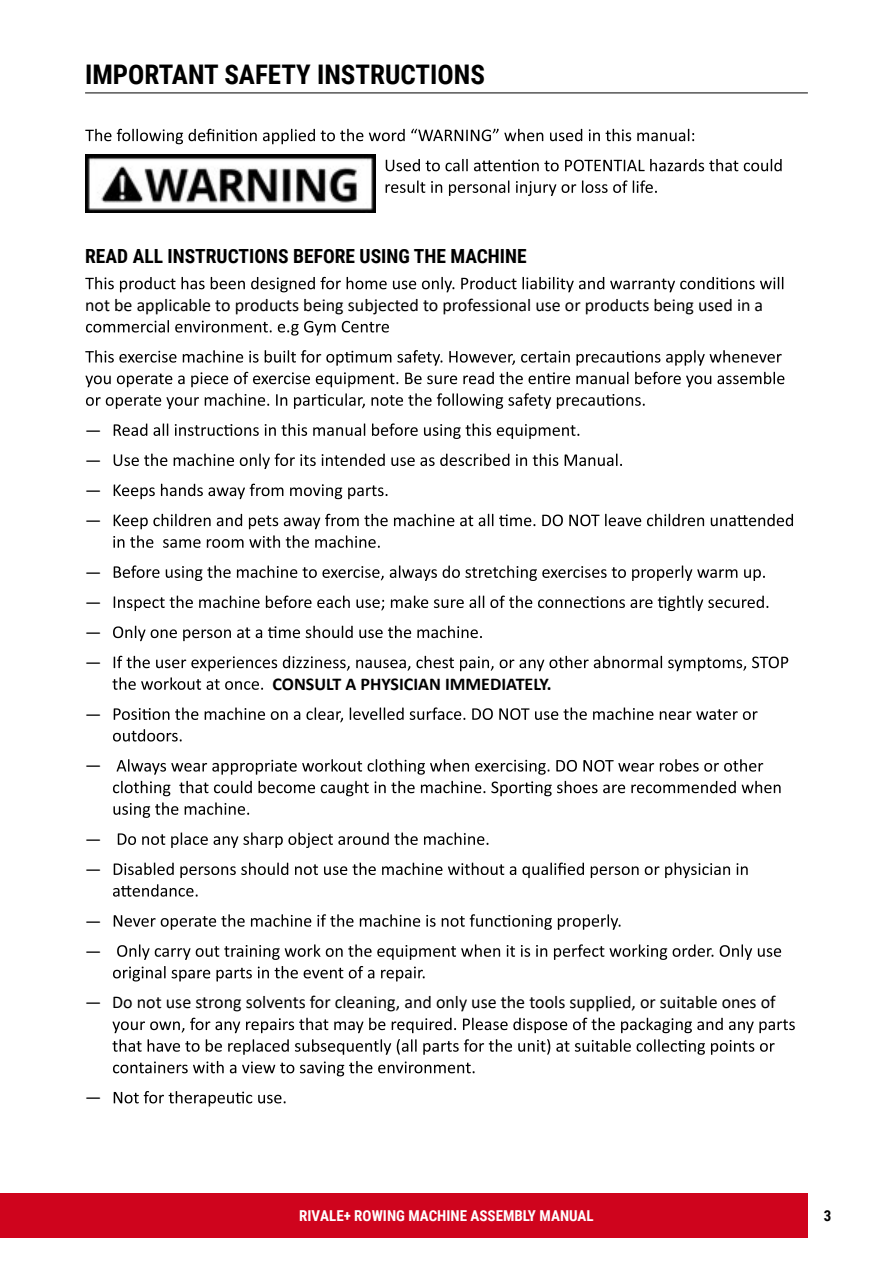
<style>
.page{position:relative;width:893px;height:1263px;background:#fff}
.page>*{position:absolute;margin:0;border:0;box-sizing:border-box;transform-origin:0 0}
.t1{font:700 27px "Roboto Condensed";color:#000}
.t2{font:700 19.5px "Roboto Condensed";color:#000}
.t3{font:18px/30.2px "Calibri";color:#000;text-align:justify}
.t4{font:700 18px "Calibri";color:#000}
.t5{font:700 15px "Roboto Condensed";color:#fff}
.t6{font:700 15px "Roboto Condensed";color:#000}
</style>
<div class="page">
<div style="left:3px;top:1193px;width:805px;height:45px;background:#cf041d"></div>
<svg style="left:85px;top:129px;width:609px;height:15px"></svg>
<svg style="left:386px;top:159px;width:396px;height:12px"></svg>
<svg style="left:386px;top:180px;width:271px;height:16px"></svg>
<svg style="left:85px;top:277px;width:698px;height:15px"></svg>
<svg style="left:86px;top:320px;width:303px;height:16px"></svg>
<svg style="left:85px;top:350px;width:697px;height:16px"></svg>
<svg style="left:85px;top:372px;width:699px;height:15px"></svg>
<svg style="left:86px;top:393px;width:559px;height:16px"></svg>
<svg style="left:114px;top:423px;width:465px;height:16px"></svg>
<svg style="left:114px;top:454px;width:508px;height:15px"></svg>
<svg style="left:114px;top:484px;width:273px;height:15px"></svg>
<svg style="left:114px;top:514px;width:679px;height:15px"></svg>
<svg style="left:113px;top:535px;width:267px;height:13px"></svg>
<svg style="left:114px;top:565px;width:651px;height:16px"></svg>
<svg style="left:114px;top:595px;width:654px;height:16px"></svg>
<svg style="left:113px;top:626px;width:369px;height:15px"></svg>
<svg style="left:114px;top:656px;width:674px;height:15px"></svg>
<svg style="left:112px;top:677px;width:151px;height:13px"></svg>
<svg style="left:114px;top:707px;width:643px;height:15px"></svg>
<svg style="left:113px;top:729px;width:69px;height:12px"></svg>
<svg style="left:117px;top:759px;width:646px;height:16px"></svg>
<svg style="left:113px;top:781px;width:668px;height:15px"></svg>
<svg style="left:113px;top:802px;width:136px;height:16px"></svg>
<svg style="left:118px;top:832px;width:370px;height:16px"></svg>
<svg style="left:114px;top:862px;width:634px;height:16px"></svg>
<svg style="left:113px;top:884px;width:85px;height:13px"></svg>
<svg style="left:114px;top:914px;width:506px;height:16px"></svg>
<svg style="left:117px;top:944px;width:664px;height:16px"></svg>
<svg style="left:113px;top:966px;width:312px;height:15px"></svg>
<svg style="left:112px;top:1018px;width:683px;height:15px"></svg>
<svg style="left:112px;top:1039px;width:663px;height:16px"></svg>
<svg style="left:113px;top:1061px;width:362px;height:15px"></svg>
<svg style="left:114px;top:1091px;width:172px;height:15px"></svg>
<hr style="left:85px;top:93px;width:723px;height:1px;background:#000">
<img style="left:85px;top:154px;width:291px;height:58px">
<h1 class="t1" style="left:85px;top:56px;width:401px">IMPORTANT SAFETY INSTRUCTIONS</h1>
<p class="t2" style="left:85px;top:243px;width:443px">READ ALL INSTRUCTIONS BEFORE USING THE MACHINE</p>
<p class="t3" style="left:85px;top:289px;width:680px">not be applicable to products being subjected to professional use or products being used in a</p>
<p class="t3" style="left:85px;top:414px;width:18px">— — — —</p>
<p class="t3" style="left:85px;top:556px;width:18px">— — — —</p>
<p class="t3" style="left:85px;top:698px;width:18px">—</p>
<p class="t3" style="left:85px;top:750px;width:18px">—</p>
<p class="t3" style="left:85px;top:823px;width:18px">— —</p>
<p class="t3" style="left:85px;top:905px;width:18px">— —</p>
<p class="t4" style="left:273px;top:671px;width:280px">CONSULT A PHYSICIAN IMMEDIATELY.</p>
<p class="t3" style="left:85px;top:987px;width:692px">— Do not use strong solvents for cleaning, and only use the tools supplied, or suitable ones of</p>
<p class="t3" style="left:85px;top:1082px;width:18px">—</p>
<p class="t5" style="left:299px;top:1205px;width:296px">RIVALE+ ROWING MACHINE ASSEMBLY MANUAL</p>
<p class="t6" style="left:824px;top:1205px;width:9px">3</p>
</div>
